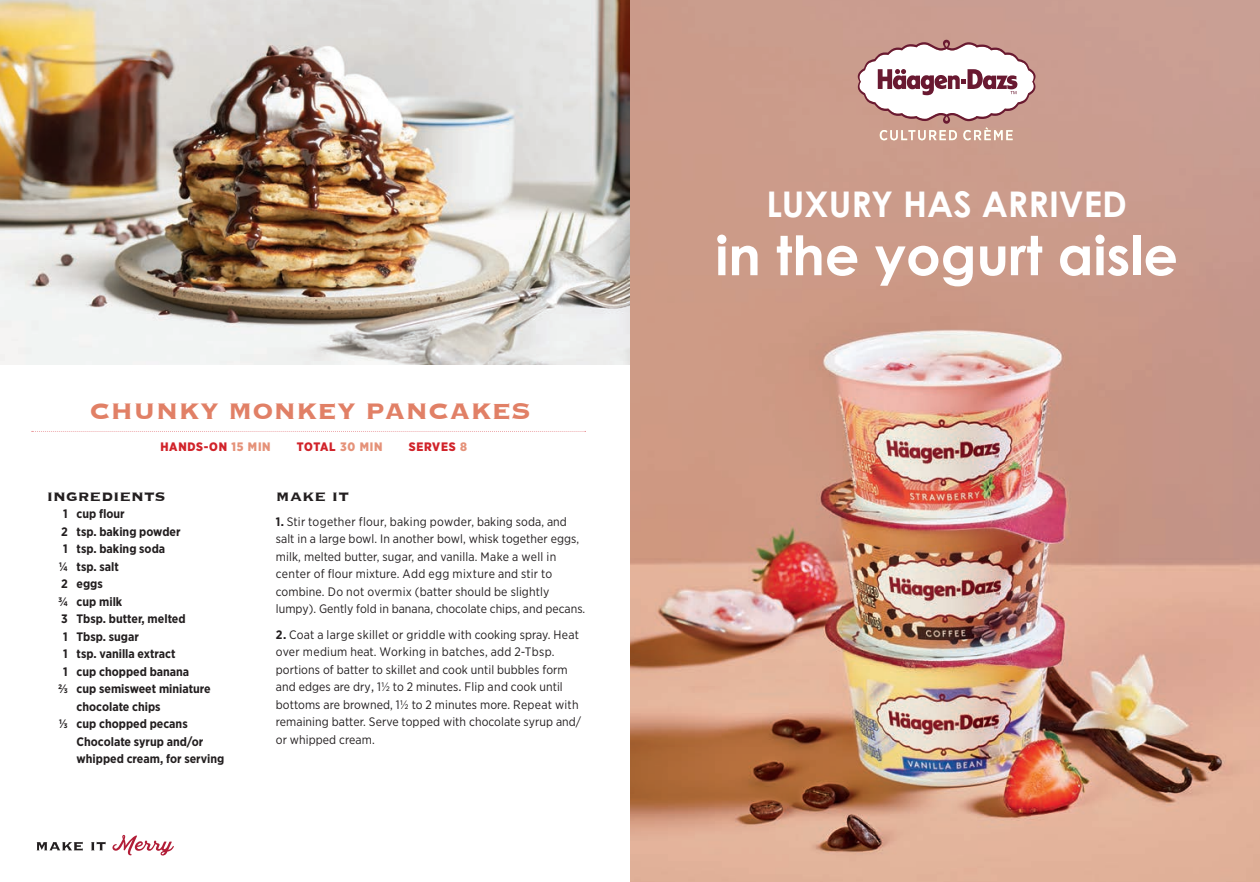
<style>
.page{position:relative;width:1260px;height:882px;background:#fff}
.page>*{position:absolute;margin:0;border:0;box-sizing:border-box;transform-origin:0 0}
.t1{font:700 54.25px "Century Gothic Pro";color:#fff}
.t2{font:700 35.35px "Century Gothic Pro";color:#fff}
.t3{font:700 29.22px "Copperplate";color:#e18066}
.t4{font:700 19.25px "Copperplate";color:#231f20}
.Recipe_Steps{font:12.25px/17.5px "Gotham Narrow";letter-spacing:.005em;color:#231f20}
.t5{font:700 12.25px/17.5px "Gotham Narrow";color:#231f20}
.Recipe_Prep___Serve{font:900 12.25px "Gotham Narrow";letter-spacing:.06em;color:#d1232a}
.s1{color:#e59279}
.s2{font-weight:700}
.s3{font-size:14px}
</style>
<div class="page">
<img style="left:0;top:0;width:630px;height:364px">
<img style="left:630px;top:0;width:630px;height:882px">
<svg style="left:858px;top:40px;width:178px;height:100px"></svg>
<svg style="left:32px;top:431px;width:554px;height:1px"></svg>
<svg style="left:112px;top:835px;width:62px;height:21px"></svg>
<svg style="left:37px;top:842px;width:69px;height:9px"></svg>
<p class="t3" style="left:89px;top:391px;width:443px">CHUNKY MONKEY PANCAKES</p>
<p class="Recipe_Prep___Serve" style="left:160px;top:439px;width:112px">HANDS-ON <span class="s1">15 MIN</span></p>
<p class="Recipe_Prep___Serve" style="left:297px;top:439px;width:87px">TOTAL <span class="s1">30 MIN</span></p>
<p class="Recipe_Prep___Serve" style="left:409px;top:439px;width:60px">SERVES <span class="s1">8</span></p>
<p class="t4" style="left:47px;top:483px;width:120px">ingredients</p>
<p class="t5" style="left:63px;top:505px;width:63px">1 cup flour</p>
<p class="t5" style="left:61px;top:522px;width:121px">2 tsp. baking powder</p>
<p class="t5" style="left:63px;top:540px;width:103px">1 tsp. baking soda</p>
<p class="t5" style="left:59px;top:557px;width:61px">¼ tsp. salt</p>
<p class="t5" style="left:61px;top:575px;width:43px">2 eggs</p>
<p class="t5" style="left:58px;top:592px;width:66px">¾ cup milk</p>
<p class="t5" style="left:61px;top:610px;width:126px">3 Tbsp. butter, melted</p>
<p class="t5" style="left:63px;top:627px;width:77px">1 Tbsp. sugar</p>
<p class="t5" style="left:63px;top:645px;width:114px">1 tsp. vanilla extract</p>
<p class="t5" style="left:63px;top:662px;width:128px">1 cup chopped banana</p>
<p class="t5" style="left:77px;top:680px;width:136px;text-indent:-18px">⅔ cup semisweet miniature chocolate chips</p>
<p class="t5" style="left:59px;top:715px;width:130px">⅓ cup chopped pecans</p>
<p class="t5" style="left:77px;top:732px;width:149px">Chocolate syrup and/or whipped cream, for serving</p>
<p class="t4" style="left:276px;top:483px;width:75px">make it</p>
<p class="Recipe_Steps" style="left:276px;top:513px;width:311px"><span class="s2">1.</span> Stir together flour, baking powder, baking soda, and salt in a large bowl. In another bowl, whisk together eggs, milk, melted butter, sugar, and vanilla. Make a well in center of flour mixture. Add egg mixture and stir to combine. Do not overmix (batter should be slightly lumpy). Gently fold in banana, chocolate chips, and pecans.</p>
<p class="Recipe_Steps" style="left:276px;top:626px;width:307px"><span class="s2">2.</span> Coat a large skillet or griddle with cooking spray. Heat over medium heat. Working in batches, add 2-Tbsp. portions of batter to skillet and cook until bubbles form and edges are dry<span class="s3">,</span> 1½ to 2 minutes<span class="s3">.</span> Flip and cook until bottoms are browned, 1½ to 2 minutes more. Repeat with remaining batter. Serve topped with chocolate syrup and/ or whipped cream.</p>
<p class="t2" style="left:766px;top:182px;width:362px">LUXURY HAS ARRIVED</p>
<p class="t1" style="left:715px;top:222px;width:464px">in the yogurt aisle</p>
</div>
